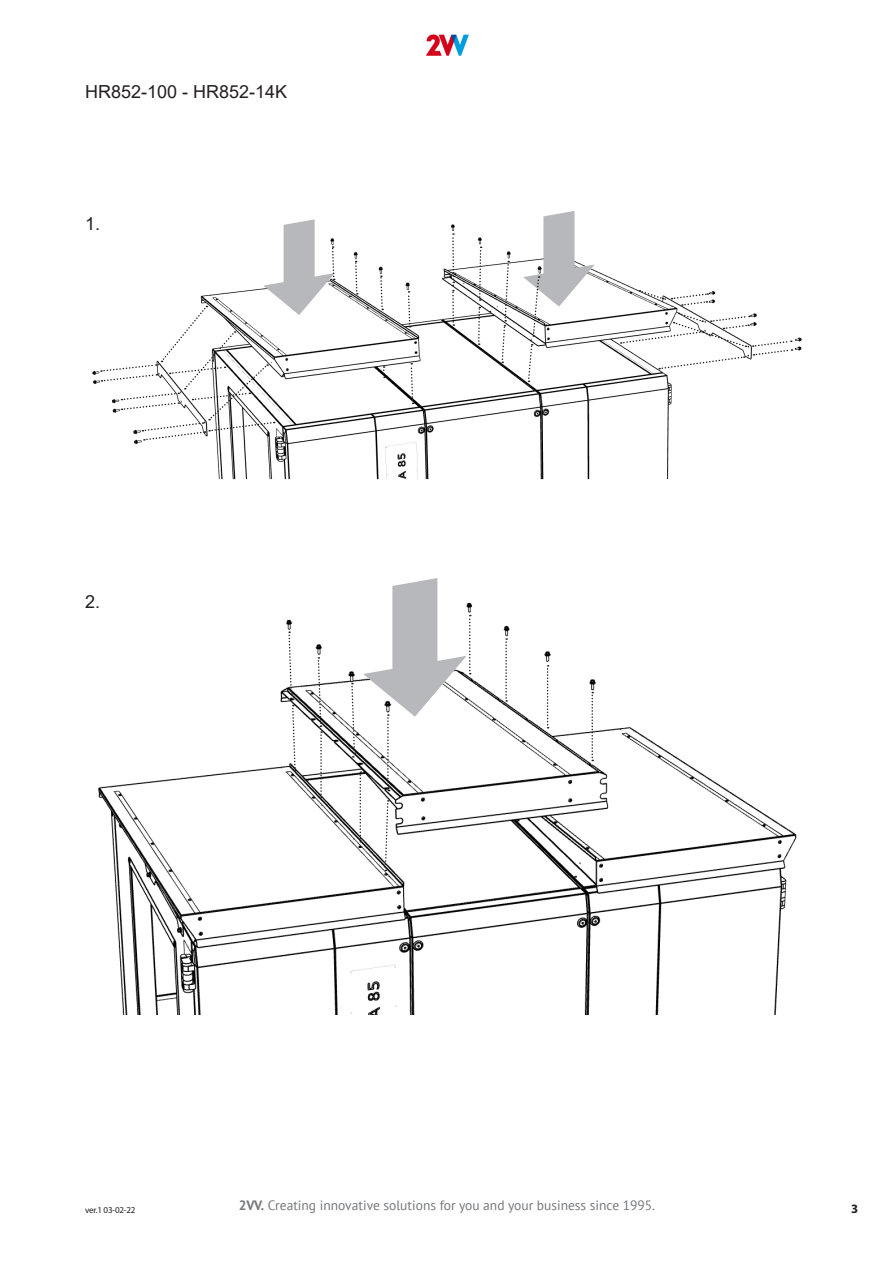
<style>
.page{position:relative;width:893px;height:1263px;background:#fff}
.page>*{position:absolute;margin:0;border:0;box-sizing:border-box;transform-origin:0 0}
.t1{font:18px "Arial";color:#231f20}
.t2{font:13.5px "PT Sans";color:#75777a}
.t3{font:700 12.75px "Myriad Pro";color:#231f20}
.t4{font:9px "Myriad Pro";letter-spacing:-.02em;color:#231f20}
.s1{font-weight:700}
</style>
<div class="page">
<img style="left:426px;top:34px;width:43px;height:21px">
<img style="left:92px;top:224px;width:710px;height:255px">
<svg style="left:452px;top:233px;width:2px;height:50px"></svg>
<svg style="left:478px;top:247px;width:4px;height:54px"></svg>
<svg style="left:452px;top:290px;width:2px;height:36px"></svg>
<svg style="left:477px;top:307px;width:4px;height:38px"></svg>
<svg style="left:501px;top:261px;width:9px;height:102px"></svg>
<svg style="left:527px;top:344px;width:6px;height:38px"></svg>
<svg style="left:354px;top:261px;width:4px;height:34px"></svg>
<svg style="left:379px;top:275px;width:5px;height:35px"></svg>
<svg style="left:383px;top:366px;width:2px;height:12px"></svg>
<svg style="left:407px;top:291px;width:4px;height:36px"></svg>
<svg style="left:410px;top:363px;width:4px;height:41px"></svg>
<svg style="left:672px;top:293px;width:36px;height:13px"></svg>
<svg style="left:639px;top:290px;width:25px;height:10px"></svg>
<svg style="left:621px;top:313px;width:171px;height:57px"></svg>
<img style="left:98px;top:603px;width:699px;height:411px">
<svg style="left:591px;top:692px;width:2px;height:69px"></svg>
<svg style="left:547px;top:665px;width:2px;height:63px"></svg>
<svg style="left:505px;top:638px;width:2px;height:64px"></svg>
<svg style="left:317px;top:657px;width:5px;height:67px"></svg>
<svg style="left:320px;top:731px;width:2px;height:67px"></svg>
<svg style="left:288px;top:631px;width:5px;height:64px"></svg>
<svg style="left:291px;top:705px;width:5px;height:66px"></svg>
<svg style="left:350px;top:578px;width:121px;height:293px"></svg>
<svg style="left:101px;top:219px;width:234px;height:222px"></svg>
<svg style="left:523px;top:211px;width:72px;height:126px"></svg>
<p class="t1" style="left:85px;top:79px;width:204px">HR852-100 - HR852-14K</p>
<p class="t1" style="left:85px;top:211px;width:17px">1.</p>
<p class="t1" style="left:85px;top:590px;width:17px">2.</p>
<p class="t4" style="left:85px;top:1205px;width:52px">ver.1 03-02-22</p>
<p class="t2" style="left:239px;top:1196px;width:418px"><span class="s1">2VV.</span> Creating innovative solutions for you and your business since 1995.</p>
<p class="t3" style="left:851px;top:1200px;width:9px">3</p>
</div>
